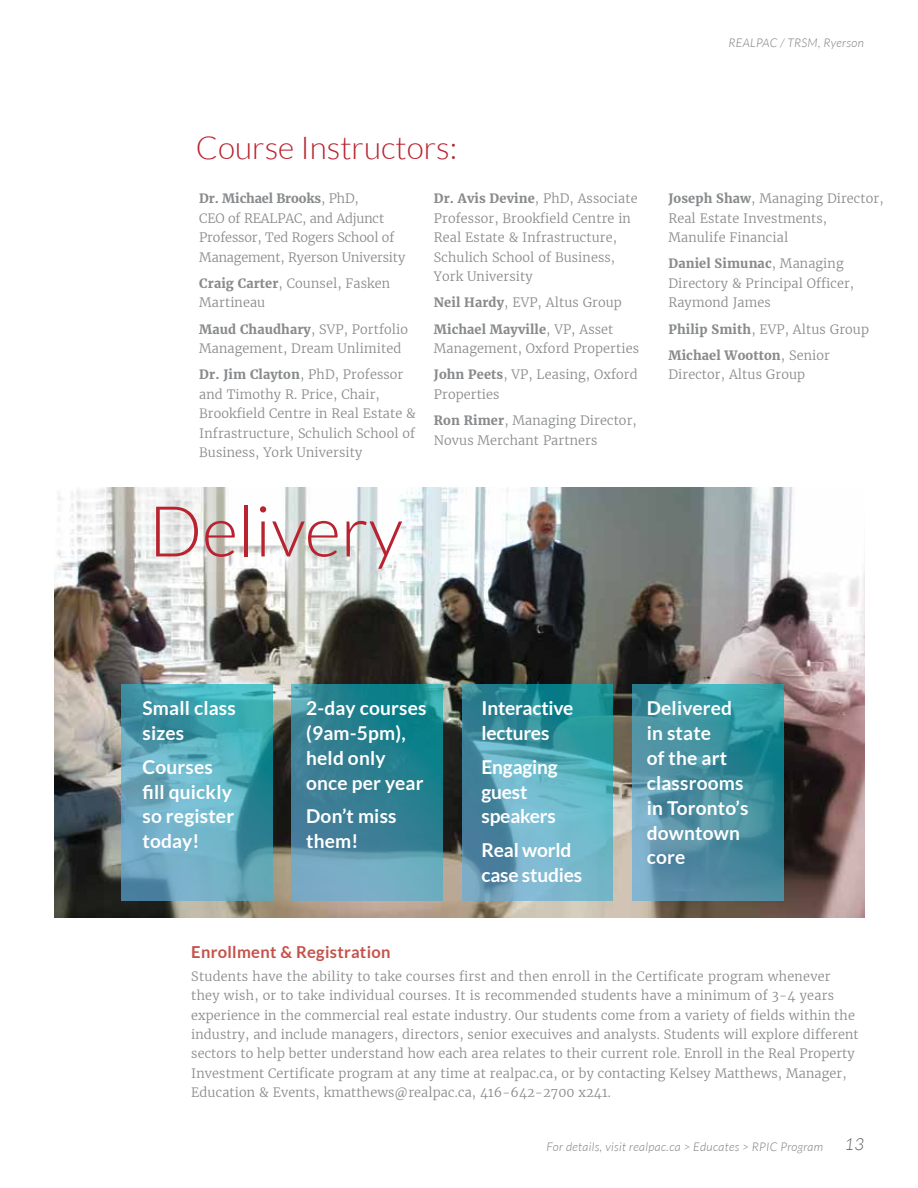
<style>
.page{position:relative;width:918px;height:1188px;background:#fff}
.page>*{position:absolute;margin:0;border:0;box-sizing:border-box;transform-origin:0 0}
.t1{font:300 70.2px "Lato";color:#b8232f}
.t2{font:300 31.5px "Lato";color:#b8232f}
.t3{font:700 19.2px/24.9px "Lato";letter-spacing:.01em;color:#fff}
.t4{font:700 19.2px/24.9px "Lato";letter-spacing:-.01em;color:#fff}
.t5{font:700 16.5px "Lato";letter-spacing:.02em;color:#c4524a}
.t6{font:italic 300 16.5px "Lato";color:#58595b}
.t7{font:300 12.75px/19.5px "Merriweather";letter-spacing:.01em;color:#888a8c}
.t8{font:300 12.75px/19.5px "Merriweather";letter-spacing:-.01em;color:#888a8c}
.t9{font:700 12.75px/26.2px "Merriweather";letter-spacing:.01em;color:#888a8c}
.t10{font:italic 300 12px "Lato";letter-spacing:.03em;color:#797a7d}
.s1{font-weight:700}
.s2{font-weight:300}
</style>
<div class="page">
<img style="left:54px;top:488px;width:810px;height:429px">
<svg style="left:121px;top:685px;width:151px;height:216px;background:#58a6b8"></svg>
<svg style="left:462px;top:685px;width:151px;height:216px;background:#53a1b3"></svg>
<svg style="left:292px;top:685px;width:150px;height:216px;background:#3d8a9d"></svg>
<svg style="left:632px;top:685px;width:151px;height:216px;background:#4792a3"></svg>
<p class="t10" style="left:729px;top:37px;width:137px">REALPAC / TRSM, Ryerson</p>
<h2 class="t2" style="left:196px;top:131px;width:263px">Course Instructors:</h2>
<p class="t8" style="left:199px;top:189px;width:208px"><span class="s1">Dr. Michael Brooks</span>, PhD,<br>CEO of REALPAC, and Adjunct<br>Professor, Ted Rogers School of<br>Management, Ryerson University</p>
<p class="t7" style="left:199px;top:273px;width:192px"><span class="s1">Craig Carter</span>, Counsel, Fasken<br>Martineau</p>
<p class="t7" style="left:199px;top:319px;width:210px"><span class="s1">Maud Chaudhary</span>, SVP, Portfolio<br>Management, Dream Unlimited</p>
<p class="t7" style="left:199px;top:365px;width:218px"><span class="s1">Dr. Jim Clayton</span>, PhD, Professor and Timothy R. Price, Chair,<br>Brookfield Centre in Real Estate &amp;<br>Infrastructure, Schulich School of<br>Business, York University</p>
<h1 class="t1" style="left:149px;top:494px;width:256px">Delivery</h1>
<p class="t7" style="left:434px;top:189px;width:205px"><span class="s1">Dr. Avis Devine</span>, PhD, Associate<br>Professor, Brookfield Centre in<br>Real Estate &amp; Infrastructure,<br>Schulich School of Business,<br>York University</p>
<p class="t9" style="left:434px;top:289px;width:190px">Neil Hardy<span class="s2">, EVP, Altus Group<br></span>Michael Mayville<span class="s2">, VP, Asset</span></p>
<p class="t7" style="left:434px;top:335px;width:207px;line-height:26.2px">Management, Oxford Properties<br><span class="s1">John Peets</span>, VP, Leasing, Oxford</p>
<p class="t7" style="left:434px;top:381px;width:204px;line-height:26.2px">Properties<br><span class="s1">Ron Rimer</span>, Managing Director,</p>
<p class="t7" style="left:434px;top:430px;width:165px">Novus Merchant Partners</p>
<p class="t7" style="left:668px;top:189px;width:217px"><span class="s1">Joseph Shaw</span>, Managing Director,<br>Real Estate Investments,<br>Manulife Financial</p>
<p class="t7" style="left:668px;top:254px;width:187px"><span class="s1">Daniel Simunac</span>, Managing<br>Directory &amp; Principal Officer,<br>Raymond James</p>
<p class="t9" style="left:668px;top:316px;width:202px">Philip Smith<span class="s2">, EVP, Altus Group<br></span>Michael Wootton<span class="s2">, Senior</span></p>
<p class="t7" style="left:668px;top:365px;width:138px">Director, Altus Group</p>
<h3 class="t3" style="left:142px;top:696px;width:95px">Small class sizes</h3>
<h3 class="t3" style="left:142px;top:754px;width:93px">Courses fill quickly so register today!</h3>
<h3 class="t3" style="left:306px;top:696px;width:122px">2-day courses (9am-5pm), held only once per year</h3>
<h3 class="t3" style="left:306px;top:804px;width:92px">Don’t miss them!</h3>
<h3 class="t4" style="left:482px;top:696px;width:93px">Interactive lectures</h3>
<h3 class="t4" style="left:482px;top:754px;width:78px">Engaging guest speakers</h3>
<h3 class="t4" style="left:482px;top:837px;width:102px">Real world case studies</h3>
<h3 class="t3" style="left:647px;top:696px;width:103px">Delivered in state<br>of the art classrooms in Toronto’s downtown core</h3>
<p class="t5" style="left:191px;top:942px;width:201px">Enrollment &amp; Registration</p>
<p class="t7" style="left:191px;top:966px;width:669px">Students have the ability to take courses first and then enroll in the Certificate program whenever they wish, or to take individual courses. It is recommended students have a minimum of 3-4 years experience in the commercial real estate industry. Our students come from a variety of fields within the industry, and include managers, directors, senior execuives and analysts. Students will explore different sectors to help better understand how each area relates to their current role. Enroll in the Real Property Investment Certificate program at any time at realpac.ca, or by contacting Kelsey Matthews, Manager, Education &amp; Events, kmatthews@realpac.ca, 416-642-2700 x241.</p>
<p class="t10" style="left:547px;top:1140px;width:278px">For details, visit realpac.ca &gt; Educates &gt; RPIC Program</p>
<p class="t6" style="left:844px;top:1135px;width:21px">13</p>
</div>
